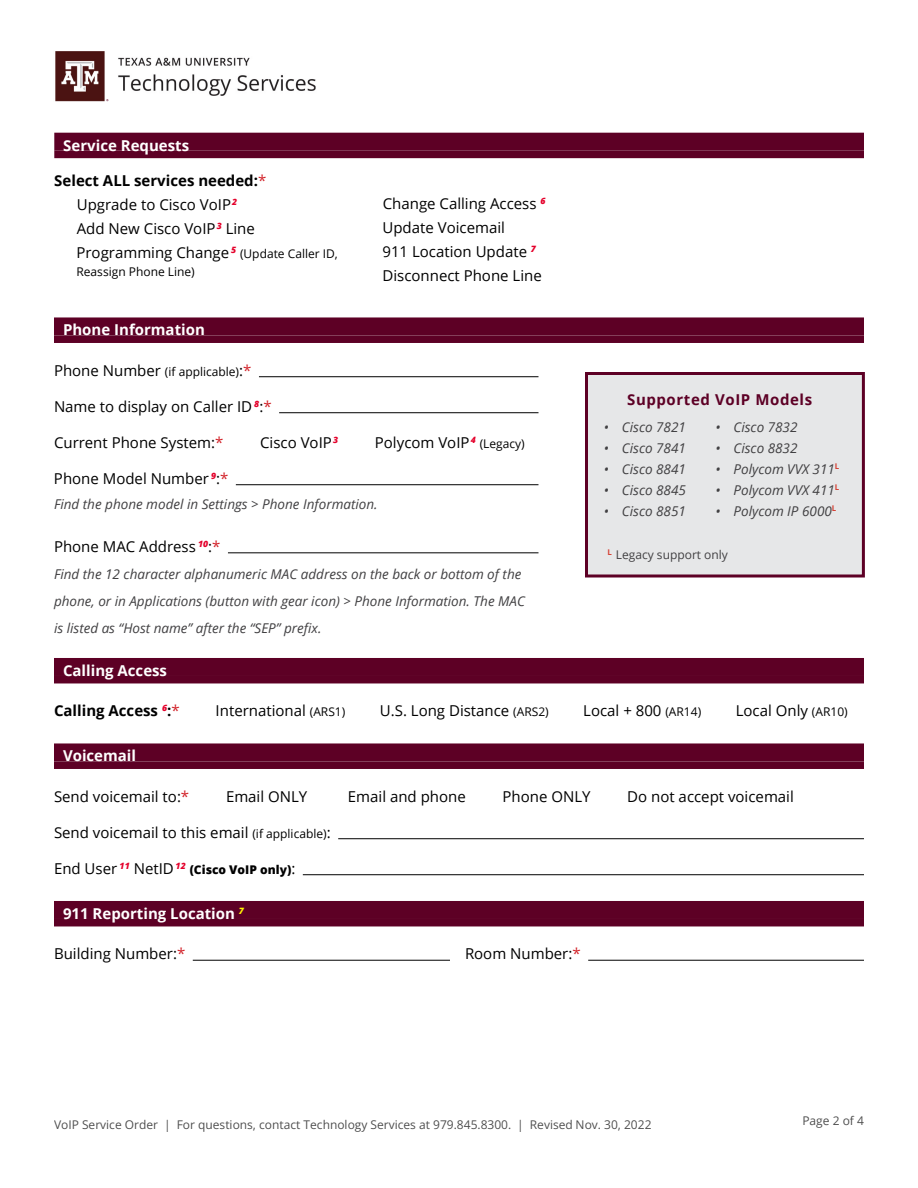
<style>
.page{position:relative;width:918px;height:1188px;background:#fff}
.page>*{position:absolute;margin:0;border:0;box-sizing:border-box;transform-origin:0 0}
.t1{font:15px/23.7px "Open Sans";color:#000}
.t2{font:700 15px "Open Sans";color:#fff}
.t3{font:700 15px "Open Sans";letter-spacing:.04em;color:#5d0025}
.t4{font:700 15px "Open Sans";color:#000}
.t5{font:italic 13.5px/27px "Open Sans";color:#414042}
.t6{font:12px "Open Sans";color:#000}
.t7{font:800 12px "Open Sans";color:#000}
.t8{font:12px "Open Sans";color:#414042}
.s1{font-weight:700}
.s2{color:#d2232a}
.s3{font-size:12px}
.s4{font-size:15px}
.s5{font-size:15px;color:#d2232a}
.s6{font-weight:400;color:#d2232a}
.s7{font-weight:400;font-size:15px}
.s8{font-style:inherit}
</style>
<div class="page">
<div style="left:54px;top:133px;width:810px;height:18px;background:#5d0025"></div>
<div style="left:54px;top:151px;width:810px;height:7px;background:#5d0025"></div>
<hr style="left:228px;top:552px;width:311px;height:1px;background:#000">
<div style="left:54px;top:317px;width:810px;height:18px;background:#5d0025"></div>
<div style="left:54px;top:335px;width:810px;height:8px;background:#5d0025"></div>
<hr style="left:259px;top:376px;width:279px;height:1px;background:#000">
<hr style="left:279px;top:412px;width:259px;height:1px;background:#000">
<hr style="left:236px;top:484px;width:302px;height:1px;background:#000">
<div style="left:585px;top:372px;width:280px;height:206px;background:#e6e7e8;border:3px solid #5d0025"></div>
<div style="left:54px;top:658px;width:810px;height:18px;background:#5d0025"></div>
<div style="left:54px;top:676px;width:810px;height:7px;background:#5d0025"></div>
<div style="left:54px;top:743px;width:810px;height:18px;background:#5d0025"></div>
<div style="left:54px;top:761px;width:810px;height:8px;background:#5d0025"></div>
<hr style="left:338px;top:838px;width:526px;height:1px;background:#000">
<hr style="left:303px;top:874px;width:561px;height:1px;background:#000">
<div style="left:54px;top:901px;width:810px;height:18px;background:#5d0025"></div>
<div style="left:54px;top:919px;width:810px;height:7px;background:#5d0025"></div>
<hr style="left:193px;top:960px;width:257px;height:1px;background:#000">
<hr style="left:588px;top:960px;width:276px;height:1px;background:#000">
<img style="left:55px;top:51px;width:261px;height:51px">
<p class="t2" style="left:63px;top:135px;width:127px">Service Requests</p>
<p class="t1" style="left:76px;top:169px;width:263px;text-indent:-22px"><span class="s1">Select ALL services needed:</span><span class="s2">*<br></span>Upgrade to Cisco VoIP<sup>2<br></sup>Add New Cisco VoIP<sup>3</sup> Line<br>Programming Change <sup>5</sup> <span class="s3">(Update Caller ID,</span></p>
<p class="t6" style="left:76px;top:263px;width:120px">Reassign Phone Line)</p>
<p class="t1" style="left:382px;top:192px;width:165px">Change Calling Access <sup>6<br></sup>Update Voicemail<br>911 Location Update <sup>7<br></sup>Disconnect Phone Line</p>
<p class="t2" style="left:63px;top:319px;width:143px">Phone Information</p>
<p class="t6" style="left:54px;top:363px;width:199px"><span class="s4">Phone Number</span> (if applicable)<span class="s4">:</span><span class="s5">*</span></p>
<p class="t1" style="left:54px;top:394px;width:219px">Name to display on Caller ID <sup>8</sup>:<span class="s2">*</span></p>
<p class="t1" style="left:54px;top:430px;width:171px">Current Phone System:<span class="s2">*</span></p>
<p class="t1" style="left:260px;top:430px;width:79px">Cisco VoIP<sup>3</sup></p>
<p class="t1" style="left:375px;top:430px;width:151px">Polycom VoIP<sup>4</sup> <span class="s3">(Legacy)</span></p>
<p class="t1" style="left:54px;top:466px;width:176px">Phone Model Number <sup>9</sup>:<span class="s2">*</span></p>
<p class="t5" style="left:54px;top:491px;width:325px">Find the phone model in Settings &gt; Phone Information.</p>
<p class="t1" style="left:54px;top:534px;width:168px">Phone MAC Address <sup>10</sup>:<span class="s2">*</span></p>
<p class="t5" style="left:54px;top:560px;width:472px">Find the 12 character alphanumeric MAC address on the back or bottom of the phone, or in Applications (button with gear icon) &gt; Phone Information. The MAC is listed as “Host name” after the “SEP” prefix.</p>
<p class="t3" style="left:627px;top:389px;width:187px">Supported VoIP Models</p>
<p class="t5" style="left:604px;top:413px;width:84px">• Cisco 7821</p>
<p class="t5" style="left:604px;top:434px;width:84px">• Cisco 7841</p>
<p class="t5" style="left:604px;top:455px;width:84px">• Cisco 8841</p>
<p class="t5" style="left:604px;top:476px;width:84px">• Cisco 8845</p>
<p class="t5" style="left:604px;top:497px;width:84px">• Cisco 8851</p>
<p class="t5" style="left:716px;top:413px;width:84px">• Cisco 7832</p>
<p class="t5" style="left:716px;top:434px;width:84px">• Cisco 8832</p>
<p class="t5" style="left:716px;top:455px;width:125px">• Polycom VVX 311<sup>L</sup></p>
<p class="t5" style="left:716px;top:476px;width:125px">• Polycom VVX 411<sup>L</sup></p>
<p class="t5" style="left:716px;top:497px;width:122px">• Polycom IP 6000<sup>L</sup></p>
<p class="t8" style="left:608px;top:546px;width:122px"><sup>L</sup> Legacy support only</p>
<p class="t2" style="left:63px;top:660px;width:106px">Calling Access</p>
<p class="t4" style="left:54px;top:700px;width:127px">Calling Access <sup>6</sup>:<span class="s6">*</span></p>
<p class="t1" style="left:216px;top:699px;width:131px">International <span class="s3">(ARS1)</span></p>
<p class="t1" style="left:380px;top:699px;width:170px">U.S. Long Distance <span class="s3">(ARS2)</span></p>
<p class="t1" style="left:583px;top:699px;width:119px">Local + 800 <span class="s3">(AR14)</span></p>
<p class="t1" style="left:736px;top:699px;width:114px">Local Only <span class="s3">(AR10)</span></p>
<p class="t2" style="left:63px;top:745px;width:75px">Voicemail</p>
<p class="t1" style="left:54px;top:784px;width:137px">Send voicemail to:<span class="s2">*</span></p>
<p class="t1" style="left:226px;top:784px;width:83px">Email ONLY</p>
<p class="t1" style="left:348px;top:784px;width:119px">Email and phone</p>
<p class="t1" style="left:503px;top:784px;width:90px">Phone ONLY</p>
<p class="t1" style="left:627px;top:784px;width:168px">Do not accept voicemail</p>
<p class="t1" style="left:54px;top:820px;width:278px">Send voicemail to this email <span class="s3">(if applicable)</span>:</p>
<p class="t7" style="left:54px;top:860px;width:243px"><span class="s7">End User</span> <sup>11</sup> <span class="s7">NetID</span> <sup>12</sup> (Cisco VoIP only)<span class="s7">:</span></p>
<p class="t2" style="left:63px;top:903px;width:182px">911 Reporting Location <sup>7</sup></p>
<p class="t1" style="left:54px;top:942px;width:133px">Building Number:<span class="s2">*</span></p>
<p class="t1" style="left:465px;top:942px;width:117px">Room Number:<span class="s2">*</span></p>
<p class="t6" style="left:54px;top:1116px;width:599px">VoIP Service Order | For questions, contact Technology Services at 979.845.8300. | Revised <span class="s8">Nov</span>. <span class="s8">30</span>, 2022</p>
<p class="t6" style="left:802px;top:1113px;width:63px">Page 2 of 4</p>
</div>
